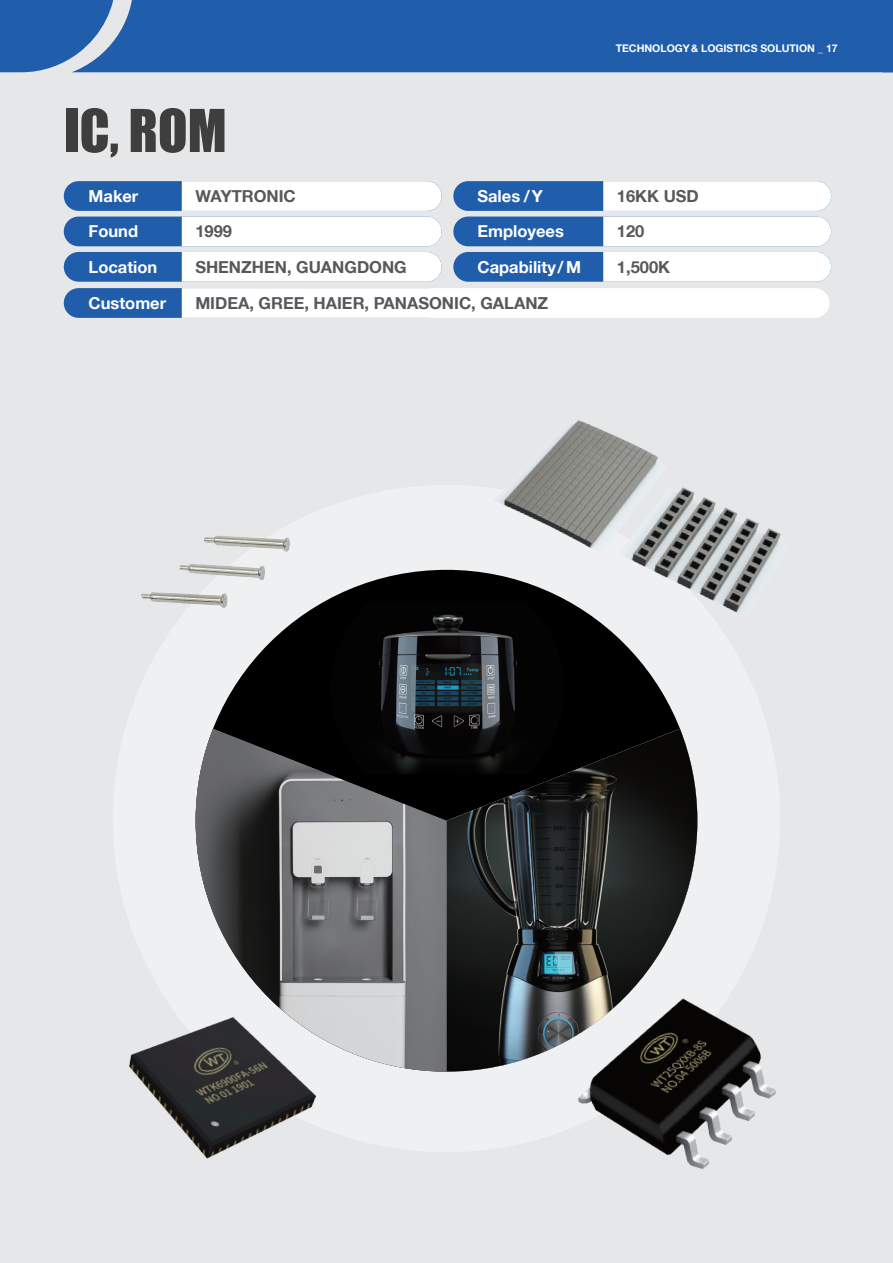
<style>
.page{position:relative;width:893px;height:1263px;background:#e6e7e9}
.page>*{position:absolute;margin:0;border:0;box-sizing:border-box;transform-origin:0 0}
.t1{font:54.6px "Impact";color:#3e3e3f}
.t2{font:700 16.5px "Helvetica 75";color:#57585a}
.t3{font:700 16.5px "Helvetica 75";color:#fff}
.t4{font:700 10.5px "Helvetica 75";color:#fff}
</style>
<div class="page">
<div style="left:116px;top:0;width:766px;height:72px;background:#205eac"></div>
<svg style="left:0;top:0;width:116px;height:72px;background:#3e72b5"></svg>
<div style="left:64px;top:181px;width:377px;height:30px;background:#205eac;border-radius:15px"></div>
<div style="left:453px;top:181px;width:378px;height:30px;background:#205eac;border-radius:15px"></div>
<div style="left:64px;top:252px;width:377px;height:30px;background:#205eac;border-radius:15px"></div>
<div style="left:64px;top:288px;width:377px;height:30px;background:#205eac;border-radius:15px"></div>
<div style="left:453px;top:252px;width:378px;height:30px;background:#205eac;border-radius:15px"></div>
<div style="left:64px;top:217px;width:377px;height:29px;background:#205eac;border-radius:15px"></div>
<div style="left:453px;top:217px;width:378px;height:29px;background:#205eac;border-radius:15px"></div>
<svg style="left:182px;top:181px;width:259px;height:30px;background:#fdfdfe"></svg>
<svg style="left:603px;top:181px;width:228px;height:30px;background:#fcfdfd"></svg>
<div style="left:603px;top:217px;width:228px;height:29px;background:#fff"></div>
<div style="left:603px;top:252px;width:228px;height:30px;background:#fff"></div>
<div style="left:182px;top:217px;width:259px;height:29px;background:#fff"></div>
<div style="left:182px;top:252px;width:259px;height:30px;background:#fff"></div>
<div style="left:182px;top:288px;width:647px;height:30px;background:#fff"></div>
<div style="left:113px;top:485px;width:667px;height:667px;background:#eff0f1;border-radius:50%"></div>
<img style="left:462px;top:420px;width:319px;height:236px">
<img style="left:141px;top:536px;width:182px;height:110px">
<img style="left:129px;top:1030px;width:187px;height:129px">
<img style="left:578px;top:1006px;width:198px;height:163px">
<div style="left:196px;top:570px;width:501px;height:501px;background:#000;border-radius:50%"></div>
<img style="left:378px;top:614px;width:139px;height:115px">
<img style="left:196px;top:729px;width:250px;height:342px">
<svg style="left:446px;top:729px;width:251px;height:342px"></svg>
<svg style="left:882px;top:0;width:11px;height:72px"></svg>
<p class="t4" style="left:616px;top:41px;width:223px">TECHNOLOGY &amp; LOGISTICS SOLUTION _ 17</p>
<p class="t1" style="left:64px;top:88px;width:164px">IC, ROM</p>
<p class="t3" style="left:89px;top:186px;width:51px">Maker</p>
<p class="t2" style="left:195px;top:186px;width:102px">WAYTRONIC</p>
<p class="t2" style="left:617px;top:186px;width:83px">16KK USD</p>
<p class="t2" style="left:617px;top:221px;width:29px">120</p>
<p class="t2" style="left:617px;top:257px;width:55px">1,500K</p>
<p class="t3" style="left:477px;top:186px;width:67px">Sales /Y</p>
<p class="t2" style="left:195px;top:221px;width:38px">1999</p>
<p class="t2" style="left:195px;top:256px;width:213px">SHENZHEN, GUANGDONG</p>
<p class="t2" style="left:195px;top:293px;width:354px">MIDEA, GREE, HAIER, PANASONIC, GALANZ</p>
<p class="t3" style="left:89px;top:221px;width:51px">Found</p>
<p class="t3" style="left:477px;top:221px;width:88px">Employees</p>
<p class="t3" style="left:477px;top:257px;width:105px">Capability/ M</p>
<p class="t3" style="left:89px;top:257px;width:70px">Location</p>
<p class="t3" style="left:89px;top:293px;width:79px">Customer</p>
</div>
